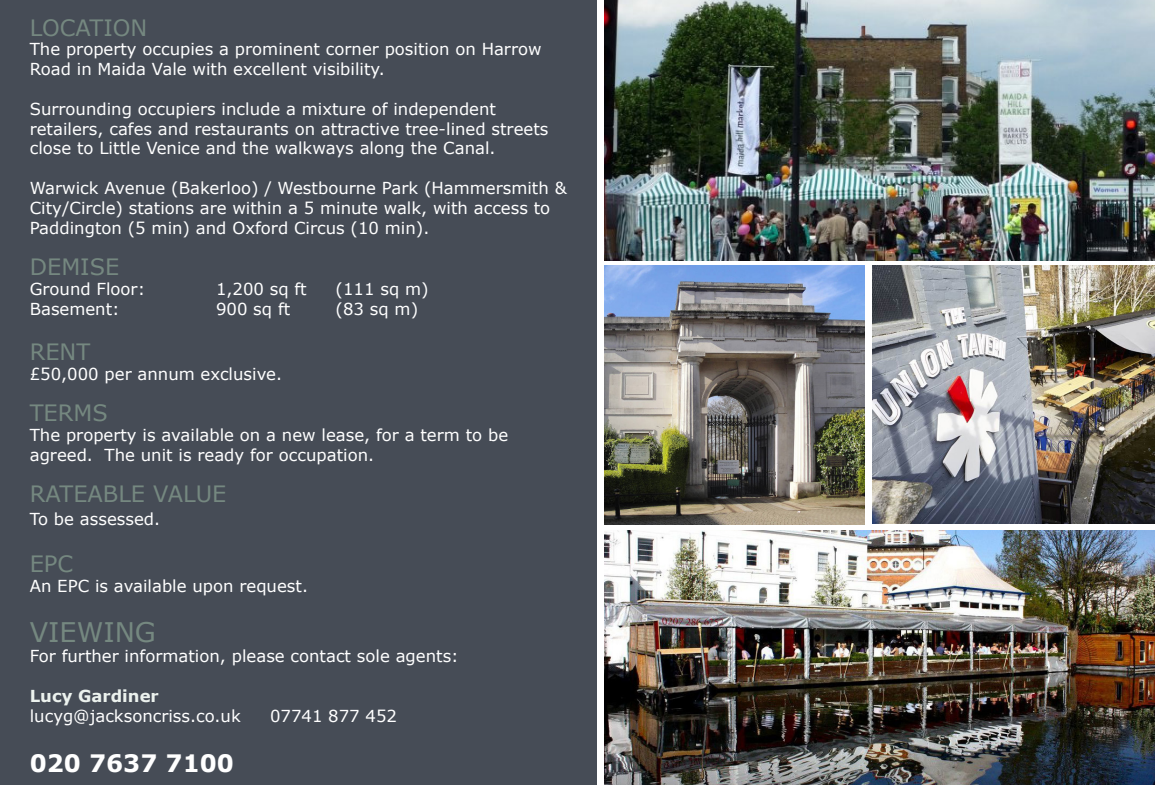
<style>
.page{position:relative;width:1155px;height:785px;background:#fff}
.page>*{position:absolute;margin:0;border:0;box-sizing:border-box;transform-origin:0 0}
.t1{font:27px "Verdana";color:#758880}
.t2{font:700 24px "Verdana";color:#fff}
.t3{font:22.5px "Verdana";color:#758880}
.t4{font:16.5px/19.8px "Verdana";color:#fff}
.t5{font:700 16.5px "Verdana";color:#ecf2ee}
</style>
<div class="page">
<img style="left:604px;top:0;width:551px;height:260px">
<div style="left:0;top:0;width:597px;height:785px;background:#464c56"></div>
<img style="left:872px;top:266px;width:282px;height:258px">
<img style="left:604px;top:531px;width:551px;height:254px">
<img style="left:604px;top:266px;width:260px;height:258px">
<p class="t3" style="left:30px;top:12px;width:119px">LOCATION</p>
<p class="t4" style="left:30px;top:39px;width:513px">The property occupies a prominent corner position on Harrow<br>Road in Maida Vale with excellent visibility.</p>
<p class="t4" style="left:30px;top:99px;width:520px">Surrounding occupiers include a mixture of independent retailers, cafes and restaurants on attractive tree-lined streets close to Little Venice and the walkways along the Canal.</p>
<p class="t4" style="left:30px;top:178px;width:538px">Warwick Avenue (Bakerloo) / Westbourne Park (Hammersmith &amp;<br>City/Circle) stations are within a 5 minute walk, with access to<br>Paddington (5 min) and Oxford Circus (10 min).</p>
<p class="t3" style="left:30px;top:251px;width:91px">DEMISE</p>
<p class="t4" style="left:30px;top:279px;width:117px">Ground Floor:</p>
<p class="t4" style="left:216px;top:279px;width:92px">1,200 sq ft</p>
<p class="t4" style="left:336px;top:279px;width:95px">(111 sq m)</p>
<p class="t4" style="left:30px;top:299px;width:91px">Basement:</p>
<p class="t4" style="left:216px;top:299px;width:76px">900 sq ft</p>
<p class="t4" style="left:336px;top:299px;width:84px">(83 sq m)</p>
<p class="t3" style="left:30px;top:336px;width:62px">RENT</p>
<p class="t4" style="left:30px;top:363px;width:254px">£50,000 per annum exclusive.</p>
<p class="t3" style="left:30px;top:397px;width:80px">TERMS</p>
<p class="t4" style="left:30px;top:425px;width:480px">The property is available on a new lease, for a term to be agreed. The unit is ready for occupation.</p>
<p class="t3" style="left:30px;top:478px;width:198px">RATEABLE VALUE</p>
<p class="t4" style="left:30px;top:509px;width:132px">To be assessed.</p>
<p class="t3" style="left:30px;top:548px;width:45px">EPC</p>
<p class="t4" style="left:30px;top:576px;width:280px">An EPC is available upon request.</p>
<p class="t1" style="left:30px;top:614px;width:128px">VIEWING</p>
<p class="t4" style="left:30px;top:646px;width:430px">For further information, please contact sole agents:</p>
<p class="t5" style="left:30px;top:684px;width:131px">Lucy Gardiner</p>
<p class="t4" style="left:30px;top:705px;width:213px">lucyg@jacksoncriss.co.uk</p>
<p class="t4" style="left:270px;top:705px;width:129px">07741 877 452</p>
<p class="t2" style="left:30px;top:746px;width:206px">020 7637 7100</p>
</div>
